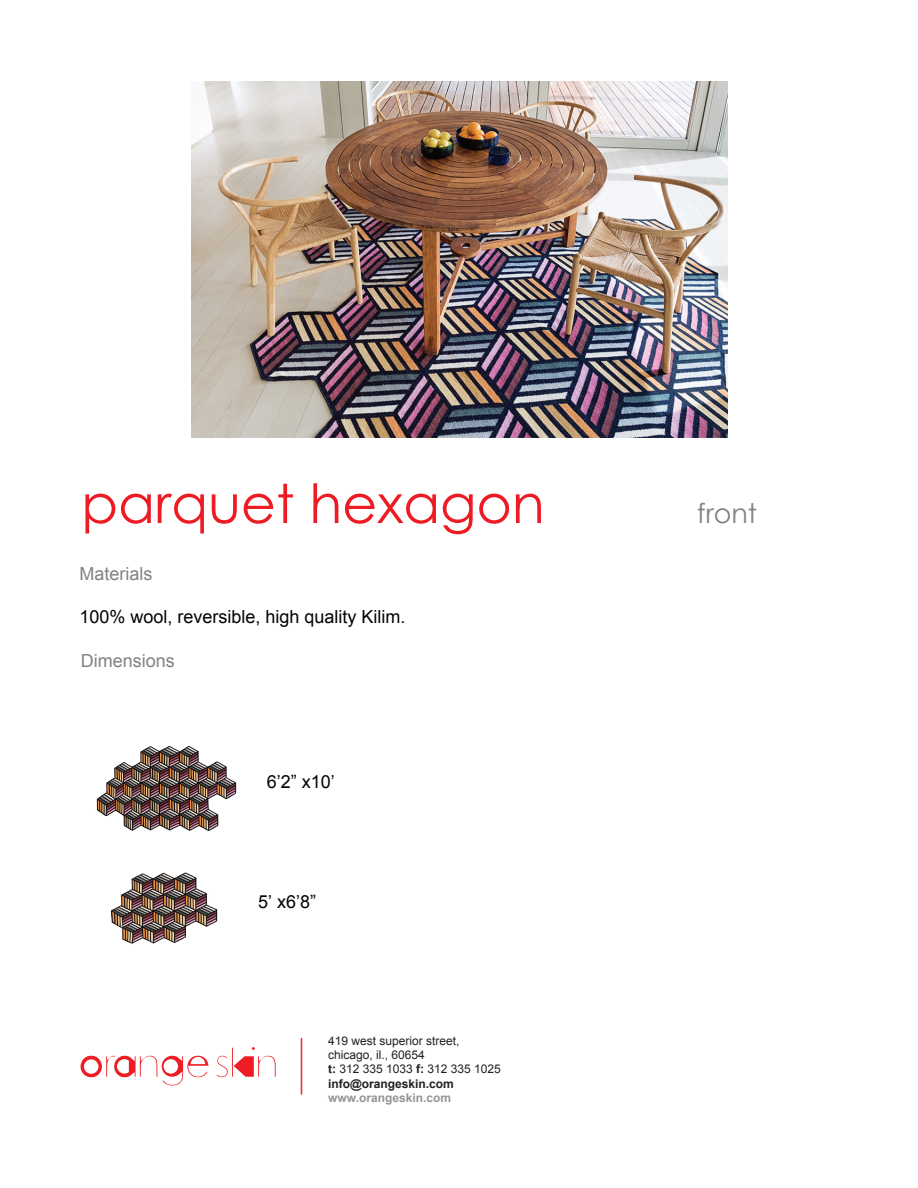
<style>
.page{position:relative;width:918px;height:1188px;background:#fff}
.page>*{position:absolute;margin:0;border:0;box-sizing:border-box;transform-origin:0 0}
.t1{font:54px "Century Gothic";color:#ed1c24}
.t2{font:27px "Century Gothic";color:#808285}
.t3{font:18px "Arial";color:#040503}
.t4{font:18px "Arial";color:#808285}
.t5{font:12px/14.4px "Arial";color:#231f20}
.t6{font:700 12px "Arial";color:#939598}
.s1{font-weight:700}
</style>
<div class="page">
<svg style="left:217px;top:1047px;width:59px;height:30px"></svg>
<svg style="left:81px;top:1056px;width:127px;height:29px"></svg>
<hr style="left:301px;top:1038px;width:1px;height:57px;background:#ec2a2d">
<img style="left:192px;top:81px;width:535px;height:357px">
<img style="left:110px;top:872px;width:108px;height:72px">
<img style="left:96px;top:745px;width:141px;height:86px">
<h1 class="t1" style="left:81px;top:466px;width:465px">parquet hexagon</h1>
<h3 class="t4" style="left:79px;top:562px;width:75px">Materials</h3>
<h3 class="t3" style="left:79px;top:605px;width:328px">100% wool, reversible, high quality Kilim.</h3>
<h3 class="t4" style="left:81px;top:649px;width:96px">Dimensions</h3>
<h3 class="t3" style="left:267px;top:770px;width:70px">6’2” x10’</h3>
<h3 class="t3" style="left:258px;top:890px;width:60px">5’ x6’8”</h3>
<p class="t5" style="left:328px;top:1033px;width:174px">419 west superior street, chicago, il., 60654<br><span class="s1">t:</span> 312 335 1033 <span class="s1">f:</span> 312 335 1025 <span class="s1">info@orangeskin.com</span></p>
<p class="t6" style="left:328px;top:1090px;width:124px">www.orangeskin.com</p>
<h2 class="t2" style="left:697px;top:494px;width:61px">front</h2>
</div>
